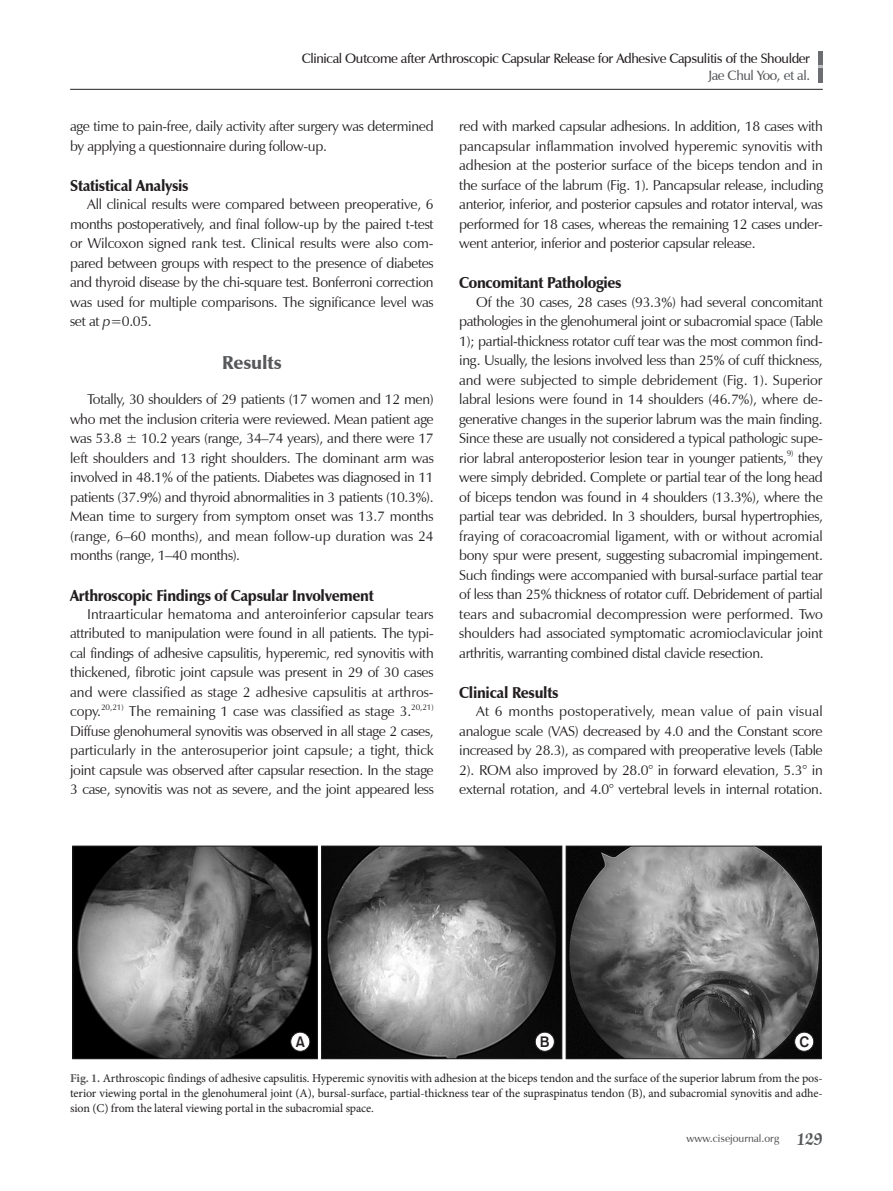
<style>
.page{position:relative;width:893px;height:1191px;background:#fff}
.page>*{position:absolute;margin:0;border:0;box-sizing:border-box;transform-origin:0 0}
.t1{font:900 18.75px "Zapf Humanist 601 BT";letter-spacing:-.01em;color:#57585a}
.t2{font:900 15.75px "Zapf Humanist 601 BT";letter-spacing:-.02em;color:#231f20;scale:.95 1}
.t3{font:15px "Gothic 725 BT Bold A";color:#231f20}
.t4{font:14.25px/19.5px "Zapf Humanist 601 BT";letter-spacing:-.025em;color:#231f20;text-align:justify}
.t5{font:14.25px "Zapf Humanist 601 BT";letter-spacing:-.005em;color:#231f20}
.t6{font:600 13.5px "Zapf Humanist 601 BT";letter-spacing:-.025em;color:#231f20}
.t7{font:600 13.5px "Zapf Humanist 601 BT";letter-spacing:-.025em;color:#57585a}
.t8{font:12px/15px "Minion Pro";letter-spacing:-.01em;color:#231f20;text-align:justify}
.t9{font:600 10.5px "Zapf Humanist 601 BT";color:#57585a}
.t10{font:8.25px "Zapf Humanist 601 BT";letter-spacing:-.005em;color:#231f20}
.s1{font-style:italic}
.s2{color:#030303}
.s3{font-weight:700;color:#57585a}
.s4{font-family:"Zapf Chancery IT Cby BT";font-weight:700;font-size:19.5px}
</style>
<div class="page">
<hr style="left:819px;top:51px;width:4px;height:32px;background:#6c6d70">
<hr style="left:70px;top:89px;width:753px;height:1px;background:#231f20">
<svg style="left:72px;top:845px;width:749px;height:214px;background:#636363"></svg>
<p class="t6" style="left:302px;top:50px;width:510px">Clinical Outcome after Arthroscopic Capsular Release for Adhesive Capsulitis of the Shoulder</p>
<p class="t7" style="left:708px;top:67px;width:103px">Jae Chul Yoo, et al.</p>
<p class="t4" style="left:70px;top:116px;width:365px">age time to pain-free, daily activity after surgery was determined by applying a questionnaire during follow-up.</p>
<p class="t2" style="left:70px;top:176px;width:126px">Statistical Analysis</p>
<p class="t4" style="left:70px;top:194px;width:365px;text-indent:17px">All clinical results were compared between preoperative, 6 months postoperatively, and final follow-up by the paired t-test or Wilcoxon signed rank test. Clinical results were also com&shy;pared between groups with respect to the presence of diabetes and thyroid disease by the chi-square test. Bonferroni correction was used for multiple comparisons. The significance level was set at <span class="s1">p</span>=0.05.</p>
<p class="t1" style="left:222px;top:351px;width:61px">Results</p>
<p class="t4" style="left:70px;top:389px;width:365px;text-indent:17px">Totally, 30 shoulders of 29 patients (17 women and 12 men) who met the inclusion criteria were reviewed. Mean patient age was 53.8 ± 10.2 years (range, 34–74 years), and there were 17 left shoulders and 13 right shoulders. The dominant arm was involved in 48.1% of the patients. Diabetes was diagnosed in 11 patients (37.9%) and thyroid abnormalities in 3 patients (10.3%).<br>Mean time to surgery from symptom onset was 13.7 months (range, 6–60 months), and mean follow-up duration was 24 months (range, 1–40 months).</p>
<p class="t2" style="left:70px;top:585px;width:321px">Arthroscopic Findings of Capsular Involvement</p>
<p class="t4" style="left:70px;top:604px;width:365px;text-indent:17px">Intraarticular hematoma and anteroinferior capsular tears attributed to manipulation were found in all patients. The typi&shy;cal findings of adhesive capsulitis, hyperemic, red synovitis with thickened, fibrotic joint capsule was present in 29 of 30 cases and were classified as stage 2 adhesive capsulitis at arthros&shy;copy.</p>
<p class="t10" style="left:101px;top:701px;width:24px">20,21)</p>
<p class="t5" style="left:129px;top:702px;width:284px">The remaining 1 case was classified as stage 3.</p>
<p class="t10" style="left:411px;top:701px;width:24px">20,21)</p>
<p class="t4" style="left:70px;top:721px;width:365px">Diffuse glenohumeral synovitis was observed in all stage 2 cases, particularly in the anterosuperior joint capsule; a tight, thick joint capsule was observed after capsular resection. In the stage 3 case, synovitis was not as severe, and the joint appeared less</p>
<p class="t4" style="left:459px;top:116px;width:365px">red with marked capsular adhesions. In addition, 18 cases with pancapsular inflammation involved hyperemic synovitis with adhesion at the posterior surface of the biceps tendon and in the surface of the labrum (Fig. 1). Pancapsular release, including anterior, inferior, and posterior capsules and rotator interval, was performed for 18 cases, whereas the remaining 12 cases under&shy;went anterior, inferior and posterior capsular release.</p>
<p class="t2" style="left:459px;top:273px;width:172px">Concomitant Pathologies</p>
<p class="t4" style="left:459px;top:292px;width:365px;text-indent:17px">Of the 30 cases, 28 cases (93.3%) had several concomitant pathologies in the glenohumeral joint or subacromial space (Table 1); partial-thickness rotator cuff tear was the most common find&shy;ing. Usually, the lesions involved less than 25% of cuff thickness, and were subjected to simple debridement (Fig. 1). Superior labral lesions were found in 14 shoulders (46.7%), where de&shy;generative changes in the superior labrum was the main finding.<br>Since these are usually not considered a typical pathologic supe&shy;rior labral anteroposterior lesion tear in younger patients,</p>
<p class="t10" style="left:787px;top:448px;width:8px">9)</p>
<p class="t4" style="left:459px;top:448px;width:365px;text-indent:339px">they were simply debrided. Complete or partial tear of the long head of biceps tendon was found in 4 shoulders (13.3%), where the partial tear was debrided. In 3 shoulders, bursal hypertrophies, fraying of coracoacromial ligament, with or without acromial bony spur were present, suggesting subacromial impingement.<br>Such findings were accompanied with bursal-surface partial tear of less than 25% thickness of rotator cuff. Debridement of partial tears and subacromial decompression were performed. Two shoulders had associated symptomatic acromioclavicular joint arthritis, warranting combined distal clavicle resection.</p>
<p class="t2" style="left:459px;top:683px;width:106px">Clinical Results</p>
<p class="t4" style="left:459px;top:701px;width:365px;text-indent:17px">At 6 months postoperatively, mean value of pain visual analogue scale (VAS) decreased by 4.0 and the Constant score increased by 28.3), as compared with preoperative levels (Table 2). ROM also improved by 28.0<span class="s2">°</span> in forward elevation, 5.3<span class="s2">°</span> in external rotation, and 4.0<span class="s2">°</span> vertebral levels in internal rotation.</p>
<p class="t3" style="left:296px;top:1033px;width:11px">A</p>
<p class="t3" style="left:540px;top:1033px;width:11px">B</p>
<p class="t3" style="left:799px;top:1033px;width:11px">C</p>
<p class="t8" style="left:70px;top:1071px;width:754px"><span class="s3">Fig. 1.</span> Arthroscopic findings of adhesive capsulitis. Hyperemic synovitis with adhesion at the biceps tendon and the surface of the superior labrum from the pos&shy;terior viewing portal in the glenohumeral joint (A), bursal-surface, partial-thickness tear of the supraspinatus tendon (B), and subacromial synovitis and adhe&shy;sion (C) from the lateral viewing portal in the subacromial space.</p>
<p class="t9" style="left:686px;top:1132px;width:138px">www.cisejournal.org <span class="s4">129</span></p>
</div>
